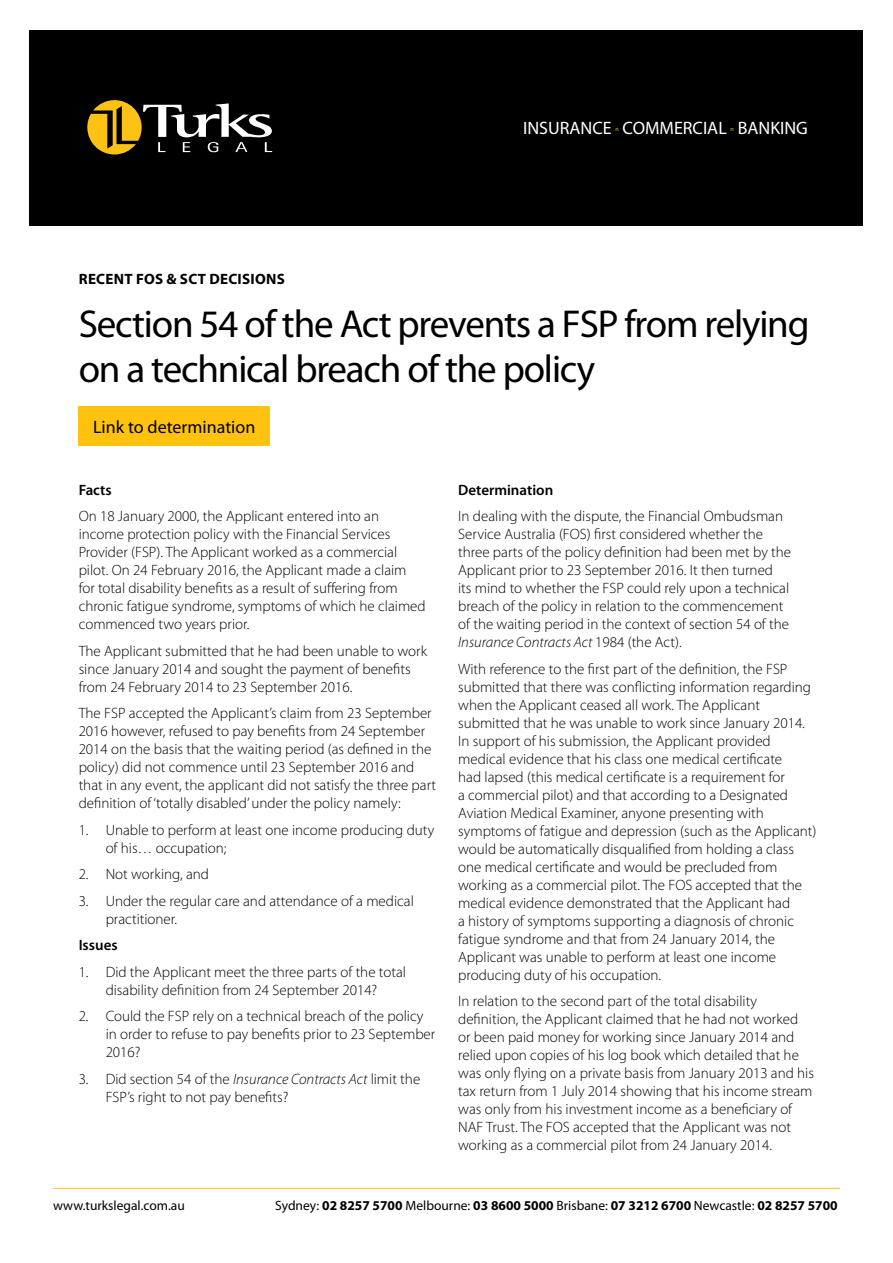
<style>
.page{position:relative;width:893px;height:1263px;background:#fff}
.page>*{position:absolute;margin:0;border:0;box-sizing:border-box;transform-origin:0 0}
.t1{font:39px/45px "Myriad Pro";letter-spacing:-.03em;color:#000}
.t2{font:18px "Myriad Pro";color:#fff}
.t3{font:18px "Myriad Pro";color:#000}
.t4{font:300 15px/18px "Myriad Pro";color:#000}
.t5{font:600 15px "Myriad Pro";color:#000}
.t6{font:700 15px "Myriad Pro";letter-spacing:.02em;color:#000}
.t7{font:700 13.5px "Myriad Pro";color:#000}
.t8{font:13.5px "Myriad Pro";color:#000}
.t9{font:6px "Myriad Pro";color:#ffc20e}
.s1{font-style:italic}
.s2{font-weight:400}
</style>
<div class="page">
<div style="left:30px;top:30px;width:833px;height:195px;background:#000"></div>
<hr style="left:53px;top:1188px;width:787px;height:1px;background:#ffc20e">
<svg style="left:87px;top:100px;width:186px;height:54px"></svg>
<div style="left:79px;top:406px;width:191px;height:40px;background:#ffc20e"></div>
<p class="t2" style="left:523px;top:118px;width:90px">INSURANCE</p>
<p class="t9" style="left:615px;top:125px;width:5px">n</p>
<p class="t2" style="left:623px;top:118px;width:106px">COMMERCIAL</p>
<p class="t9" style="left:731px;top:125px;width:5px">n</p>
<p class="t2" style="left:738px;top:118px;width:72px">BANKING</p>
<p class="t6" style="left:79px;top:269px;width:208px">RECENT FOS &amp; SCT DECISIONS</p>
<h1 class="t1" style="left:79px;top:302px;width:732px">Section 54 of the Act prevents a FSP from relying on a technical breach of the policy</h1>
<p class="t3" style="left:93px;top:417px;width:164px">Link to determination</p>
<p class="t5" style="left:79px;top:480px;width:35px">Facts</p>
<p class="t4" style="left:79px;top:507px;width:349px">On 18 January 2000, the Applicant entered into an income protection policy with the Financial Services Provider (FSP). The Applicant worked as a commercial pilot. On 24 February 2016, the Applicant made a claim for total disability benefits as a result of suffering from chronic fatigue syndrome, symptoms of which he claimed commenced two years prior.</p>
<p class="t4" style="left:79px;top:642px;width:350px">The Applicant submitted that he had been unable to work since January 2014 and sought the payment of benefits from 24 February 2014 to 23 September 2016.</p>
<p class="t4" style="left:79px;top:704px;width:359px">The FSP accepted the Applicant’s claim from 23 September 2016 however, refused to pay benefits from 24 September 2014 on the basis that the waiting period (as defined in the policy) did not commence until 23 September 2016 and that in any event, the applicant did not satisfy the three part definition of ‘totally disabled’ under the policy namely:</p>
<p class="t4" style="left:106px;top:821px;width:330px;text-indent:-27px">1. Unable to perform at least one income producing duty of his… occupation;</p>
<p class="t4" style="left:79px;top:865px;width:132px">2. Not working, and</p>
<p class="t4" style="left:106px;top:892px;width:310px;text-indent:-27px">3. Under the regular care and attendance of a medical practitioner.</p>
<p class="t5" style="left:79px;top:936px;width:41px">Issues</p>
<p class="t4" style="left:79px;top:963px;width:329px;text-align:center">1. Did the Applicant meet the three parts of the total disability definition from 24 September 2014?</p>
<p class="t4" style="left:106px;top:1007px;width:331px;text-indent:-27px">2. Could the FSP rely on a technical breach of the policy in order to refuse to pay benefits prior to 23 September<br>2016?</p>
<p class="t4" style="left:106px;top:1070px;width:316px;text-indent:-27px">3. Did section 54 of the <span class="s1">Insurance Contracts Act</span> limit the<br>FSP’s right to not pay benefits?</p>
<p class="t5" style="left:458px;top:480px;width:97px">Determination</p>
<p class="t4" style="left:458px;top:507px;width:334px">In dealing with the dispute, the Financial Ombudsman Service Australia (FOS) first considered whether the three parts of the policy definition had been met by the Applicant prior to 23 September 2016. It then turned<br>its mind to whether the FSP could rely upon a technical breach of the policy in relation to the commencement of the waiting period in the context of section 54 of the <span class="s1">Insurance Contracts Act</span> 1984 (the Act).</p>
<p class="t4" style="left:458px;top:660px;width:360px">With reference to the first part of the definition, the FSP submitted that there was conflicting information regarding when the Applicant ceased all work. The Applicant submitted that he was unable to work since January 2014.<br>In support of his submission, the Applicant provided medical evidence that his class one medical certificate<br>had lapsed (this medical certificate is a requirement for<br>a commercial pilot) and that according to a Designated Aviation Medical Examiner, anyone presenting with symptoms of fatigue and depression (such as the Applicant) would be automatically disqualified from holding a class one medical certificate and would be precluded from working as a commercial pilot. The FOS accepted that the medical evidence demonstrated that the Applicant had<br>a history of symptoms supporting a diagnosis of chronic fatigue syndrome and that from 24 January 2014, the Applicant was unable to perform at least one income producing duty of his occupation.</p>
<p class="t4" style="left:458px;top:992px;width:357px">In relation to the second part of the total disability definition, the Applicant claimed that he had not worked or been paid money for working since January 2014 and relied upon copies of his log book which detailed that he was only flying on a private basis from January 2013 and his tax return from 1 July 2014 showing that his income stream was only from his investment income as a beneficiary of NAF Trust. The FOS accepted that the Applicant was not working as a commercial pilot from 24 January 2014.</p>
<p class="t8" style="left:53px;top:1198px;width:133px">www.turkslegal.com.au</p>
<p class="t7" style="left:275px;top:1196px;width:564px"><span class="s2">Sydney:</span> 02 8257 5700 <span class="s2">Melbourne:</span> 03 8600 5000 <span class="s2">Brisbane:</span> 07 3212 6700 <span class="s2">Newcastle:</span> 02 8257 5700</p>
</div>
